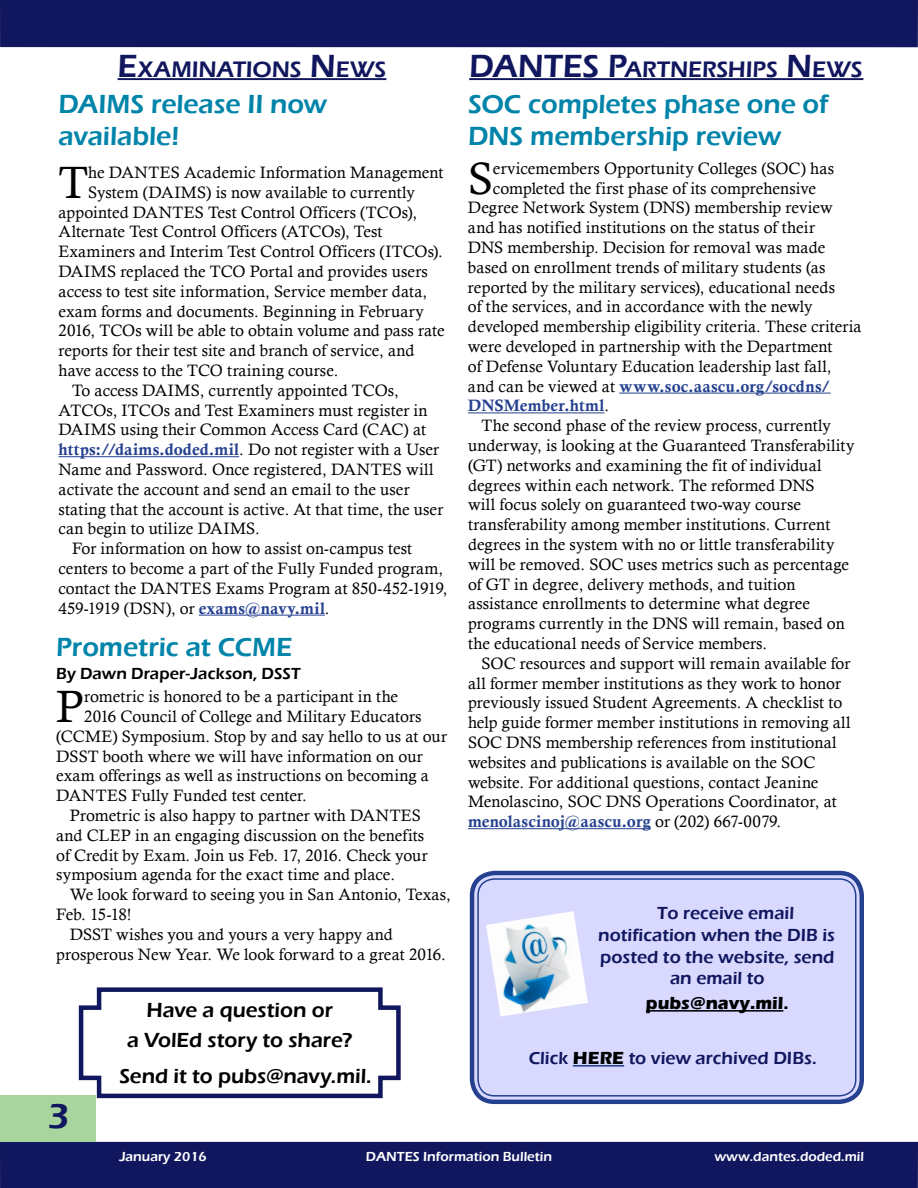
<style>
.page{position:relative;width:918px;height:1188px;background:#fff}
.page>*{position:absolute;margin:0;border:0;box-sizing:border-box;transform-origin:0 0}
.t1{font:45.3px "Calisto";color:#000}
.t2{font:600 36px "Eras ITC";color:#11175e}
.t3{font:600 33px "Eras ITC";letter-spacing:-.005em;color:#11175e}
.t4{font:600 27px/32.4px "Eras ITC";letter-spacing:-.005em;color:#0084a9}
.t5{font:600 23.1px "Eras ITC";color:#11175e}
.t6{font:600 21px/30px "Eras ITC";color:#000;text-align:center}
.t7{font:600 18px "Eras ITC";color:#11175e}
.t8{font:700 18px "Eras ITC";color:#000}
.t9{font:16.5px/19.8px "Calisto";letter-spacing:.005em;color:#000}
.t10{font:16.5px/19.8px "Calis MT Bol";letter-spacing:.01em;color:#25408f}
.t11{font:600 16.5px "Eras ITC";letter-spacing:.005em;color:#000}
.t12{font:600 13.5px "Eras ITC";color:#fff}
.s1{font-size:33px}
.s2{font-family:"Calisto";color:#000}
.s3{font-family:"Calis MT Bol";color:#25408f}
.s4{font-size:23.1px}
.s5{font-weight:600;font-size:21px}
.s6{font-weight:700;color:#000}
</style>
<div class="page">
<hr style="left:118px;top:78px;width:268px;height:2px;background:#11175e">
<hr style="left:58px;top:456px;width:181px;height:1px;background:#25408f">
<hr style="left:199px;top:615px;width:126px;height:1px;background:#25408f">
<div style="left:474px;top:875px;width:386px;height:225px;background:#d9d9ff;border-radius:20px"></div>
<div style="left:470px;top:871px;width:394px;height:233px;border:4px solid #25408f;border-radius:22px"></div>
<div style="left:477px;top:878px;width:380px;height:219px;border:2px solid #25408f;border-radius:17px"></div>
<hr style="left:573px;top:1065px;width:51px;height:2px;background:#25408f">
<hr style="left:646px;top:1010px;width:137px;height:2px;background:#000">
<hr style="left:619px;top:393px;width:212px;height:1px;background:#25408f">
<hr style="left:468px;top:412px;width:136px;height:1px;background:#25408f">
<hr style="left:468px;top:828px;width:183px;height:1px;background:#25408f">
<img style="left:486px;top:911px;width:102px;height:106px">
<hr style="left:469px;top:78px;width:394px;height:2px;background:#11175e">
<svg style="left:78px;top:987px;width:323px;height:113px"></svg>
<div style="left:0;top:0;width:918px;height:47px;background:#11175e"></div>
<div style="left:0;top:1142px;width:918px;height:46px;background:#11175e"></div>
<div style="left:0;top:1095px;width:95px;height:47px;background:#a8d59e"></div>
<h3 class="t5" style="left:118px;top:56px;width:98px"><span class="s1">E</span>XAMINAT</h3>
<h3 class="t5" style="left:246px;top:56px;width:140px">IONS <span class="s1">N</span>EWS</h3>
<h3 class="t4" style="left:58px;top:88px;width:270px">DAIMS release II now available!</h3>
<h1 class="t1" style="left:58px;top:156px;width:31px">T</h1>
<p class="t9" style="left:88px;top:162px;width:357px">he DANTES Academic Information Management</p>
<p class="t9" style="left:88px;top:182px;width:328px">System (DAIMS) is now available to currently</p>
<p class="t9" style="left:59px;top:202px;width:360px">appointed DANTES Test Control Officers (TCOs),</p>
<p class="t9" style="left:59px;top:222px;width:326px">Alternate Test Control Officers (ATCOs), Test</p>
<p class="t9" style="left:59px;top:242px;width:386px">Examiners and Interim Test Control Officers (ITCOs).</p>
<p class="t9" style="left:59px;top:261px;width:371px">DAIMS replaced the TCO Portal and provides users</p>
<p class="t9" style="left:59px;top:281px;width:370px">access to test site information, Service member data,</p>
<p class="t9" style="left:59px;top:301px;width:367px">exam forms and documents. Beginning in February</p>
<p class="t9" style="left:59px;top:321px;width:388px">2016, TCOs will be able to obtain volume and pass rate</p>
<p class="t9" style="left:59px;top:341px;width:357px">reports for their test site and branch of service, and</p>
<p class="t9" style="left:59px;top:360px;width:281px">have access to the TCO training course.</p>
<p class="t9" style="left:72px;top:380px;width:328px">To access DAIMS, currently appointed TCOs,</p>
<p class="t9" style="left:59px;top:400px;width:371px">ATCOs, ITCOs and Test Examiners must register in</p>
<p class="t9" style="left:59px;top:420px;width:369px">DAIMS using their Common Access Card (CAC) at</p>
<p class="t10" style="left:59px;top:440px;width:382px">https://daims.doded.mil<span class="s2">. Do not register with a User</span></p>
<p class="t9" style="left:59px;top:459px;width:377px">Name and Password. Once registered, DANTES will</p>
<p class="t9" style="left:59px;top:479px;width:353px">activate the account and send an email to the user</p>
<p class="t9" style="left:59px;top:499px;width:386px">stating that the account is active. At that time, the user</p>
<p class="t9" style="left:59px;top:519px;width:203px">can begin to utilize DAIMS.</p>
<p class="t9" style="left:72px;top:539px;width:342px">For information on how to assist on-campus test</p>
<p class="t9" style="left:59px;top:558px;width:386px">centers to become a part of the Fully Funded program,</p>
<p class="t9" style="left:59px;top:578px;width:391px">contact the DANTES Exams Program at 850-452-1919,</p>
<p class="t9" style="left:59px;top:598px;width:273px">459-1919 (DSN), or <span class="s3">exams@navy.mil</span>.</p>
<h3 class="t4" style="left:56px;top:631px;width:238px">Prometric at CCME</h3>
<p class="t11" style="left:56px;top:664px;width:246px">By Dawn Draper-Jackson, DSST</p>
<h1 class="t1" style="left:56px;top:680px;width:29px">P</h1>
<p class="t9" style="left:84px;top:686px;width:316px">rometric is honored to be a participant in the</p>
<p class="t9" style="left:84px;top:706px;width:339px">2016 Council of College and Military Educators</p>
<p class="t9" style="left:56px;top:726px;width:392px">(CCME) Symposium. Stop by and say hello to us at our</p>
<p class="t9" style="left:56px;top:746px;width:368px">DSST booth where we will have information on our</p>
<p class="t9" style="left:56px;top:766px;width:374px">exam offerings as well as instructions on becoming a</p>
<p class="t9" style="left:56px;top:785px;width:252px">DANTES Fully Funded test center.</p>
<p class="t9" style="left:70px;top:805px;width:353px">Prometric is also happy to partner with DANTES</p>
<p class="t9" style="left:56px;top:825px;width:370px">and CLEP in an engaging discussion on the benefits</p>
<p class="t9" style="left:56px;top:845px;width:373px">of Credit by Exam. Join us Feb. 17, 2016. Check your</p>
<p class="t9" style="left:56px;top:865px;width:340px">symposium agenda for the exact time and place.</p>
<p class="t9" style="left:70px;top:884px;width:383px">We look forward to seeing you in San Antonio, Texas,</p>
<p class="t9" style="left:56px;top:904px;width:77px">Feb. 15-18!</p>
<p class="t9" style="left:70px;top:924px;width:324px">DSST wishes you and yours a very happy and</p>
<p class="t9" style="left:56px;top:944px;width:391px">prosperous New Year. We look forward to a great 2016.</p>
<h2 class="t2" style="left:47px;top:1096px;width:23px">3</h2>
<p class="t6" style="left:127px;top:995px;width:227px">Have a question or<br>a VolEd story to share?</p>
<p class="t6" style="left:119px;top:1062px;width:254px">Send it to pubs@navy.mil.</p>
<h3 class="t3" style="left:469px;top:47px;width:204px">DANTES P<span class="s4">ARTNE</span></h3>
<h3 class="t5" style="left:702px;top:56px;width:160px">RSHIPS <span class="s1">N</span>EWS</h3>
<h3 class="t4" style="left:468px;top:88px;width:362px">SOC completes phase one of<br>DNS membership review</h3>
<h1 class="t1" style="left:468px;top:152px;width:27px">S</h1>
<p class="t9" style="left:493px;top:158px;width:343px">ervicemembers Opportunity Colleges (SOC) has</p>
<p class="t9" style="left:493px;top:178px;width:325px">completed the first phase of its comprehensive</p>
<p class="t9" style="left:468px;top:198px;width:366px">Degree Network System (DNS) membership review</p>
<p class="t9" style="left:468px;top:218px;width:348px">and has notified institutions on the status of their</p>
<p class="t9" style="left:468px;top:237px;width:359px">DNS membership. Decision for removal was made</p>
<p class="t9" style="left:468px;top:257px;width:359px">based on enrollment trends of military students (as</p>
<p class="t9" style="left:468px;top:277px;width:369px">reported by the military services), educational needs</p>
<p class="t9" style="left:468px;top:297px;width:346px">of the services, and in accordance with the newly</p>
<p class="t9" style="left:468px;top:317px;width:395px">developed membership eligibility criteria. These criteria</p>
<p class="t9" style="left:468px;top:336px;width:366px">were developed in partnership with the Department</p>
<p class="t9" style="left:468px;top:356px;width:365px">of Defense Voluntary Education leadership last fall,</p>
<p class="t10" style="left:468px;top:376px;width:364px"><span class="s2">and can be viewed at</span> www.soc.aascu.org/socdns/<br>DNSMember.html<span class="s2">.</span></p>
<p class="t9" style="left:468px;top:416px;width:388px;text-indent:13px">The second phase of the review process, currently underway, is looking at the Guaranteed Transferability (GT) networks and examining the fit of individual degrees within each network. The reformed DNS<br>will focus solely on guaranteed two-way course transferability among member institutions. Current degrees in the system with no or little transferability will be removed. SOC uses metrics such as percentage of GT in degree, delivery methods, and tuition assistance enrollments to determine what degree programs currently in the DNS will remain, based on the educational needs of Service members.</p>
<p class="t9" style="left:468px;top:653px;width:384px;text-indent:13px">SOC resources and support will remain available for all former member institutions as they work to honor previously issued Student Agreements. A checklist to help guide former member institutions in removing all SOC DNS membership references from institutional websites and publications is available on the SOC website. For additional questions, contact Jeanine Menolascino, SOC DNS Operations Coordinator, at</p>
<p class="t10" style="left:468px;top:812px;width:315px">menolascinoj@aascu.org <span class="s2">or (202) 667-0079.</span></p>
<p class="t7" style="left:657px;top:903px;width:139px">To receive email</p>
<p class="t7" style="left:598px;top:925px;width:238px">notification when the DIB is</p>
<p class="t7" style="left:600px;top:946px;width:236px">posted to the website, send</p>
<p class="t7" style="left:670px;top:968px;width:96px">an email to</p>
<p class="t8" style="left:646px;top:993px;width:144px">pubs@navy.mil<span class="s5">.</span></p>
<p class="t7" style="left:529px;top:1048px;width:289px">Click <span class="s6">HERE</span> to view archived DIBs.</p>
<p class="t12" style="left:119px;top:1149px;width:89px">January 2016</p>
<p class="t12" style="left:366px;top:1149px;width:188px">DANTES Information Bulletin</p>
<p class="t12" style="left:715px;top:1149px;width:151px">www.dantes.doded.mil</p>
</div>
